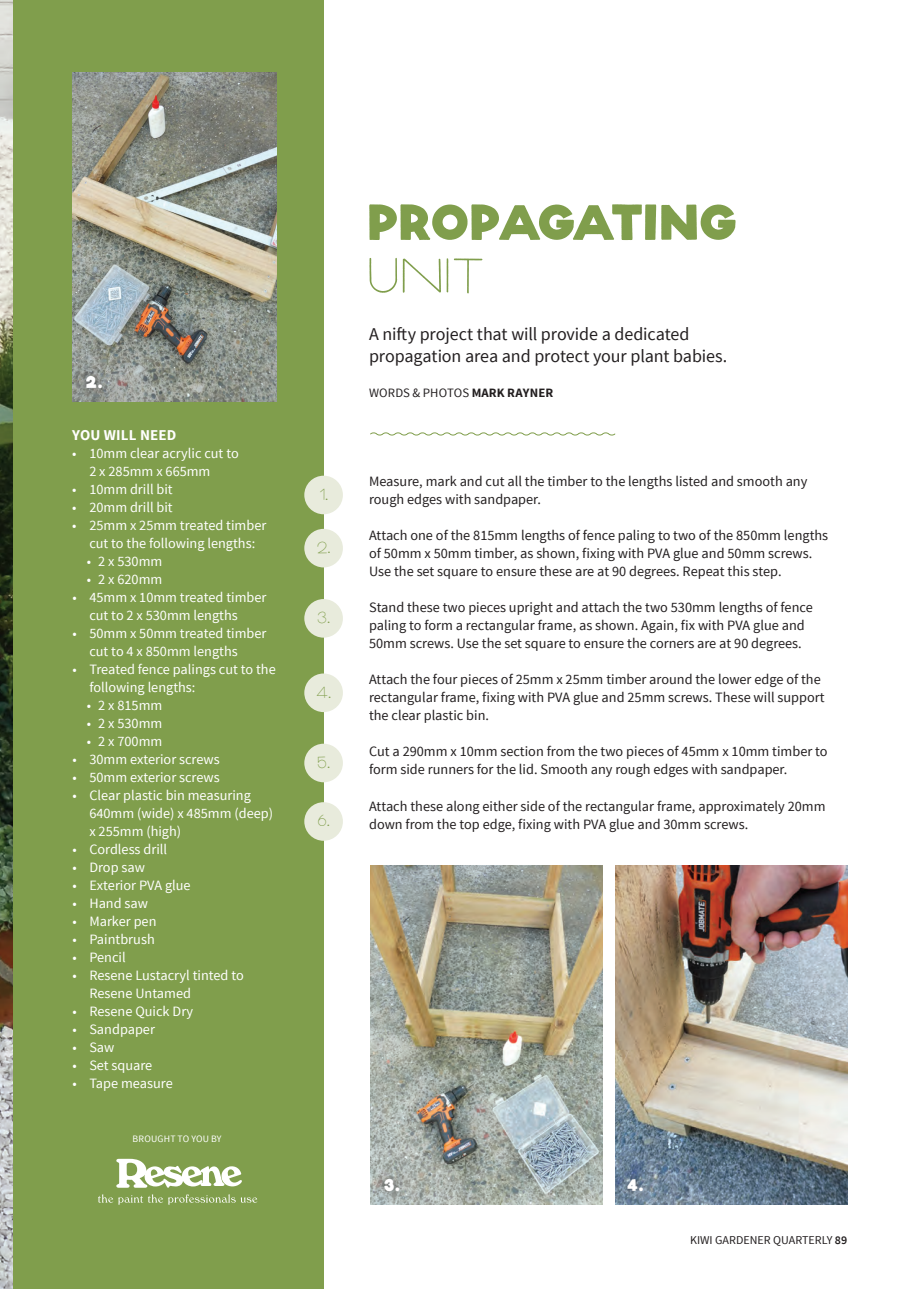
<style>
.page{position:relative;width:919px;height:1289px;background:#fff}
.page>*{position:absolute;margin:0;border:0;box-sizing:border-box;transform-origin:0 0}
.t1{font:53.1px "Organik";letter-spacing:.01em;color:#809e4c}
.t2{font:300 53.1px "Organik";color:#809e4c}
.t3{font:18px/22.5px "Source Sans Pro";letter-spacing:-.005em;color:#231f20}
.t4{font:300 17.25px "Organik";color:#809e4c}
.t5{font:17.25px "Organik";color:#fff}
.t6{font:700 15px "Source Sans Pro";letter-spacing:.01em;color:#fff}
.t7{font:14.25px/18px "Source Sans Pro";color:#231f20}
.t8{font:14.25px/18px "Source Sans Pro";color:#fff}
.t9{font:12.75px "Source Sans Pro";color:#231f20}
.t10{font:12px "Source Sans Pro";color:#231f20}
.t11{font:9.75px "Source Sans Pro";letter-spacing:.02em;color:#fff}
.s1{font-weight:700}
.s2{font-weight:600}
</style>
<div class="page">
<img style="left:0;top:0;width:13px;height:1288px">
<svg style="left:370px;top:432px;width:246px;height:4px"></svg>
<div style="left:13px;top:0;width:310px;height:1288px;background:#809e4c"></div>
<div style="left:304px;top:475px;width:39px;height:39px;background:#e8ebdc;border-radius:50%"></div>
<div style="left:304px;top:529px;width:39px;height:38px;background:#e8ebdc;border-radius:50%"></div>
<div style="left:304px;top:599px;width:39px;height:38px;background:#e8ebdc;border-radius:50%"></div>
<div style="left:304px;top:673px;width:39px;height:39px;background:#e8ebdc;border-radius:50%"></div>
<div style="left:304px;top:743px;width:39px;height:39px;background:#e8ebdc;border-radius:50%"></div>
<div style="left:304px;top:802px;width:39px;height:38px;background:#e8ebdc;border-radius:50%"></div>
<img style="left:370px;top:865px;width:232px;height:339px">
<img style="left:72px;top:72px;width:204px;height:330px">
<img style="left:615px;top:865px;width:232px;height:339px">
<div style="left:77px;top:367px;width:33px;height:30px;background:#231f20;opacity:.75"></div>
<div style="left:376px;top:1169px;width:32px;height:31px;background:#231f20;opacity:.75"></div>
<div style="left:619px;top:1170px;width:32px;height:29px;background:#231f20;opacity:.75"></div>
<svg style="left:116px;top:1158px;width:126px;height:29px"></svg>
<svg style="left:98px;top:1194px;width:159px;height:10px"></svg>
<p class="t5" style="left:86px;top:374px;width:19px">2.</p>
<p class="t6" style="left:72px;top:425px;width:106px">YOU WILL NEED</p>
<p class="t8" style="left:89px;top:444px;width:151px;text-indent:-17px">• 10mm clear acrylic cut to<br>2 x 285mm x 665mm</p>
<p class="t8" style="left:72px;top:480px;width:102px">• 10mm drill bit</p>
<p class="t8" style="left:72px;top:498px;width:102px">• 20mm drill bit</p>
<p class="t8" style="left:72px;top:516px;width:195px;text-align:center">• 25mm x 25mm treated timber cut to the following lengths:</p>
<p class="t8" style="left:87px;top:552px;width:77px">• 2 x 530mm</p>
<p class="t8" style="left:87px;top:570px;width:77px">• 2 x 620mm</p>
<p class="t8" style="left:89px;top:588px;width:178px;text-indent:-17px">• 45mm x 10mm treated timber cut to 2 x 530mm lengths</p>
<p class="t8" style="left:89px;top:624px;width:178px;text-indent:-17px">• 50mm x 50mm treated timber cut to 4 x 850mm lengths</p>
<p class="t8" style="left:89px;top:660px;width:188px;text-indent:-17px">• Treated fence palings cut to the following lengths:</p>
<p class="t8" style="left:87px;top:696px;width:77px">• 2 x 815mm</p>
<p class="t8" style="left:87px;top:714px;width:77px">• 2 x 530mm</p>
<p class="t8" style="left:87px;top:732px;width:77px">• 2 x 700mm</p>
<p class="t8" style="left:72px;top:750px;width:149px">• 30mm exterior screws</p>
<p class="t8" style="left:72px;top:768px;width:149px">• 50mm exterior screws</p>
<p class="t8" style="left:89px;top:786px;width:185px;text-indent:-17px">• Clear plastic bin measuring<br>640mm (wide) x 485mm (deep) x 255mm (high)</p>
<p class="t8" style="left:72px;top:840px;width:96px">• Cordless drill</p>
<p class="t8" style="left:72px;top:858px;width:74px">• Drop saw</p>
<p class="t8" style="left:72px;top:876px;width:120px">• Exterior PVA glue</p>
<p class="t8" style="left:72px;top:894px;width:77px">• Hand saw</p>
<p class="t8" style="left:72px;top:912px;width:86px">• Marker pen</p>
<p class="t8" style="left:72px;top:930px;width:84px">• Paintbrush</p>
<p class="t8" style="left:72px;top:948px;width:55px">• Pencil</p>
<p class="t8" style="left:89px;top:966px;width:156px;text-indent:-17px">• Resene Lustacryl tinted to<br>Resene Untamed</p>
<p class="t8" style="left:72px;top:1002px;width:122px">• Resene Quick Dry</p>
<p class="t8" style="left:72px;top:1020px;width:84px">• Sandpaper</p>
<p class="t8" style="left:72px;top:1038px;width:44px">• Saw</p>
<p class="t8" style="left:72px;top:1056px;width:81px">• Set square</p>
<p class="t8" style="left:72px;top:1074px;width:102px">• Tape measure</p>
<p class="t11" style="left:132px;top:1132px;width:90px">brought to you by</p>
<p class="t4" style="left:319px;top:483px;width:10px">1.</p>
<p class="t4" style="left:317px;top:537px;width:15px">2.</p>
<p class="t4" style="left:317px;top:607px;width:14px">3.</p>
<p class="t4" style="left:316px;top:681px;width:16px">4.</p>
<p class="t4" style="left:317px;top:751px;width:14px">5.</p>
<p class="t4" style="left:317px;top:810px;width:14px">6.</p>
<h1 class="t1" style="left:367px;top:198px;width:371px">PROPAGATING</h1>
<h1 class="t2" style="left:367px;top:243px;width:119px">unit</h1>
<p class="t3" style="left:369px;top:322px;width:360px">A nifty project that will provide a dedicated propagation area and protect your plant babies.</p>
<p class="t9" style="left:369px;top:385px;width:186px">Words &amp; photos <span class="s1">MARK RAYNER</span></p>
<p class="t7" style="left:369px;top:473px;width:440px">Measure, mark and cut all the timber to the lengths listed and smooth any rough edges with sandpaper.</p>
<p class="t7" style="left:369px;top:527px;width:460px">Attach one of the 815mm lengths of fence paling to two of the 850mm lengths of 50mm x 50mm timber, as shown, fixing with PVA glue and 50mm screws.<br>Use the set square to ensure these are at 90 degrees. Repeat this step.</p>
<p class="t7" style="left:369px;top:599px;width:445px">Stand these two pieces upright and attach the two 530mm lengths of fence paling to form a rectangular frame, as shown. Again, fix with PVA glue and<br>50mm screws. Use the set square to ensure the corners are at 90 degrees.</p>
<p class="t7" style="left:369px;top:671px;width:457px">Attach the four pieces of 25mm x 25mm timber around the lower edge of the rectangular frame, fixing with PVA glue and 25mm screws. These will support the clear plastic bin.</p>
<p class="t7" style="left:369px;top:743px;width:460px">Cut a 290mm x 10mm section from the two pieces of 45mm x 10mm timber to form side runners for the lid. Smooth any rough edges with sandpaper.</p>
<p class="t7" style="left:369px;top:797px;width:458px">Attach these along either side of the rectangular frame, approximately 20mm down from the top edge, fixing with PVA glue and 30mm screws.</p>
<p class="t5" style="left:384px;top:1177px;width:18px">3.</p>
<p class="t5" style="left:627px;top:1177px;width:19px">4.</p>
<p class="t10" style="left:690px;top:1232px;width:159px">kiwi gardener Quarterly <span class="s2">89</span></p>
</div>
